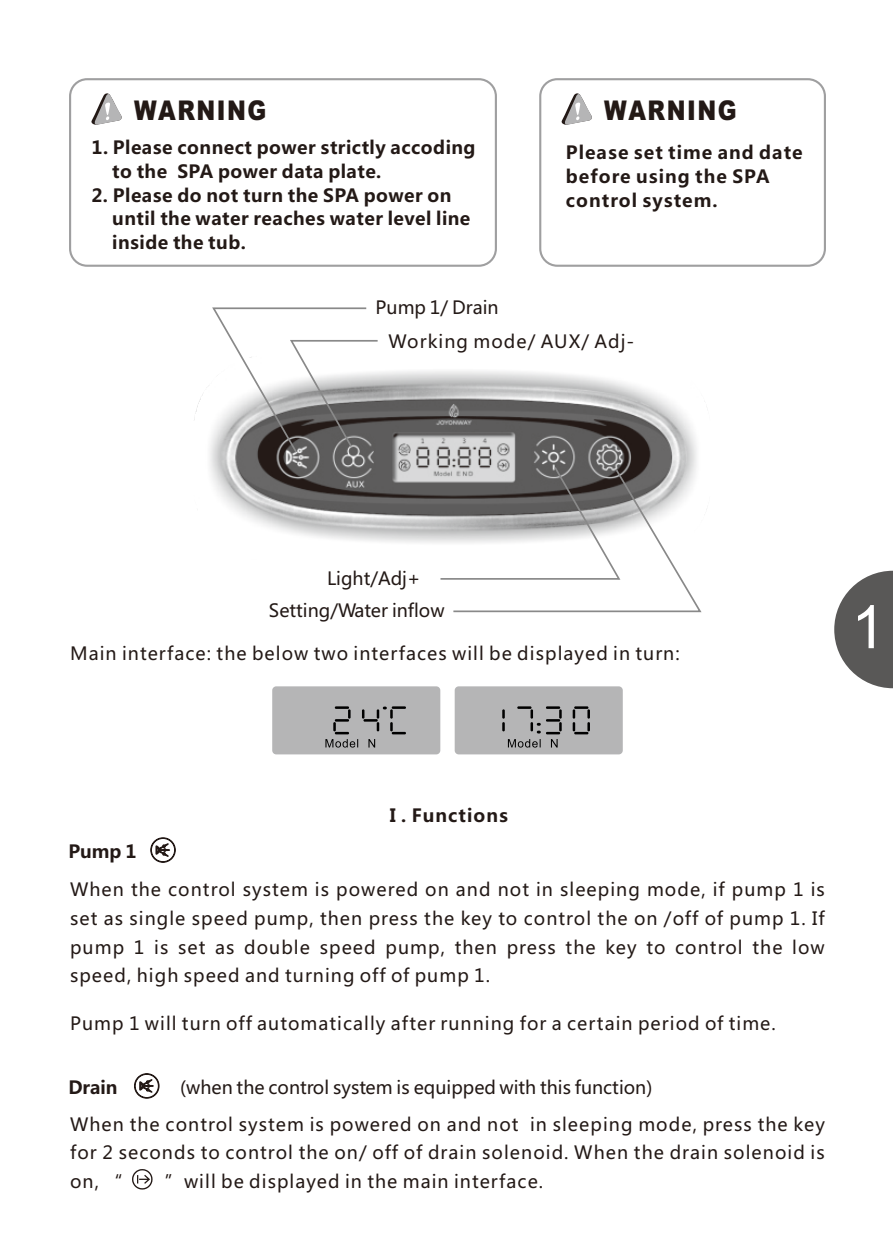
<style>
.page{position:relative;width:893px;height:1259px;background:#fff}
.page>*{position:absolute;margin:0;border:0;box-sizing:border-box;transform-origin:0 0}
.t1{font:60px "Arial";color:#fff}
.t2{font:900 27.3px "Arial";letter-spacing:.065em;color:#231916;scale:.83 1}
.t3{font:18px/28.5px "Microsoft Ya Hei";letter-spacing:.06em;color:#231916}
.t4{font:700 18px/23.7px "Microsoft Ya Hei";letter-spacing:.025em;color:#231916}
.t5{font:700 18px/23.7px "Microsoft Ya Hei";letter-spacing:.06em;color:#231916}
.t6{font:18px/32.7px "Microsoft Ya Hei";color:#231916}
</style>
<div class="page">
<svg style="left:834px;top:571px;width:59px;height:117px"></svg>
<div style="left:69px;top:78px;width:428px;height:189px;border:2px solid #9f9fa0;border-radius:17px"></div>
<svg style="left:91px;top:93px;width:31px;height:32px"></svg>
<div style="left:539px;top:78px;width:287px;height:189px;border:2px solid #9f9fa0;border-radius:17px"></div>
<svg style="left:561px;top:93px;width:31px;height:32px"></svg>
<img style="left:194px;top:371px;width:513px;height:172px">
<svg style="left:211px;top:307px;width:168px;height:147px"></svg>
<svg style="left:439px;top:465px;width:264px;height:148px"></svg>
<svg style="left:272px;top:686px;width:168px;height:68px;background:#adadae"></svg>
<svg style="left:455px;top:686px;width:168px;height:68px;background:#acacad"></svg>
<svg style="left:150px;top:837px;width:26px;height:26px"></svg>
<svg style="left:132px;top:1169px;width:21px;height:20px"></svg>
<svg style="left:134px;top:1073px;width:26px;height:26px"></svg>
<h2 class="t2" style="left:134px;top:101px;width:161px">WARNING</h2>
<p class="t4" style="left:112px;top:137px;width:365px;text-indent:-21px">1. Please connect power strictly accoding to the SPA power data plate.</p>
<p class="t4" style="left:112px;top:185px;width:360px;text-indent:-21px">2. Please do not turn the SPA power on until the water reaches water level line inside the tub.</p>
<h2 class="t2" style="left:604px;top:101px;width:161px">WARNING</h2>
<p class="t5" style="left:566px;top:142px;width:238px">Please set time and date before using the SPA control system.</p>
<p class="t3" style="left:388px;top:292px;width:248px;line-height:33.9px;text-indent:-13px">Pump 1/ Drain<br>Working mode/ AUX/ Adj-</p>
<p class="t6" style="left:269px;top:563px;width:177px;text-indent:58px">Light/Adj+<br>Setting/Water inflow</p>
<p class="t3" style="left:70px;top:640px;width:611px">Main interface: the below two interfaces will be displayed in turn:</p>
<h1 class="t1" style="left:851px;top:604px;width:35px">1</h1>
<p class="t4" style="left:68px;top:841px;width:70px">Pump 1</p>
<p class="t5" style="left:390px;top:804px;width:120px">I . Functions</p>
<p class="t3" style="left:70px;top:877px;width:756px;text-align:justify">When the control system is powered on and not in sleeping mode, if pump 1 is set as single speed pump, then press the key to control the on /off of pump 1. If pump 1 is set as double speed pump, then press the key to control the low speed, high speed and turning off of pump 1.</p>
<p class="t3" style="left:70px;top:1010px;width:707px">Pump 1 will turn off automatically after running for a certain period of time.</p>
<p class="t3" style="left:70px;top:1070px;width:756px;line-height:37.2px;text-indent:110px">(when the control system is equipped with this function)<br>When the control system is powered on and not in sleeping mode, press the key</p>
<p class="t3" style="left:70px;top:1140px;width:756px">for 2 seconds to control the on/ off of drain solenoid. When the drain solenoid is on, “</p>
<p class="t4" style="left:68px;top:1077px;width:51px">Drain</p>
<p class="t3" style="left:165px;top:1168px;width:380px">”will be displayed in the main interface.</p>
</div>
